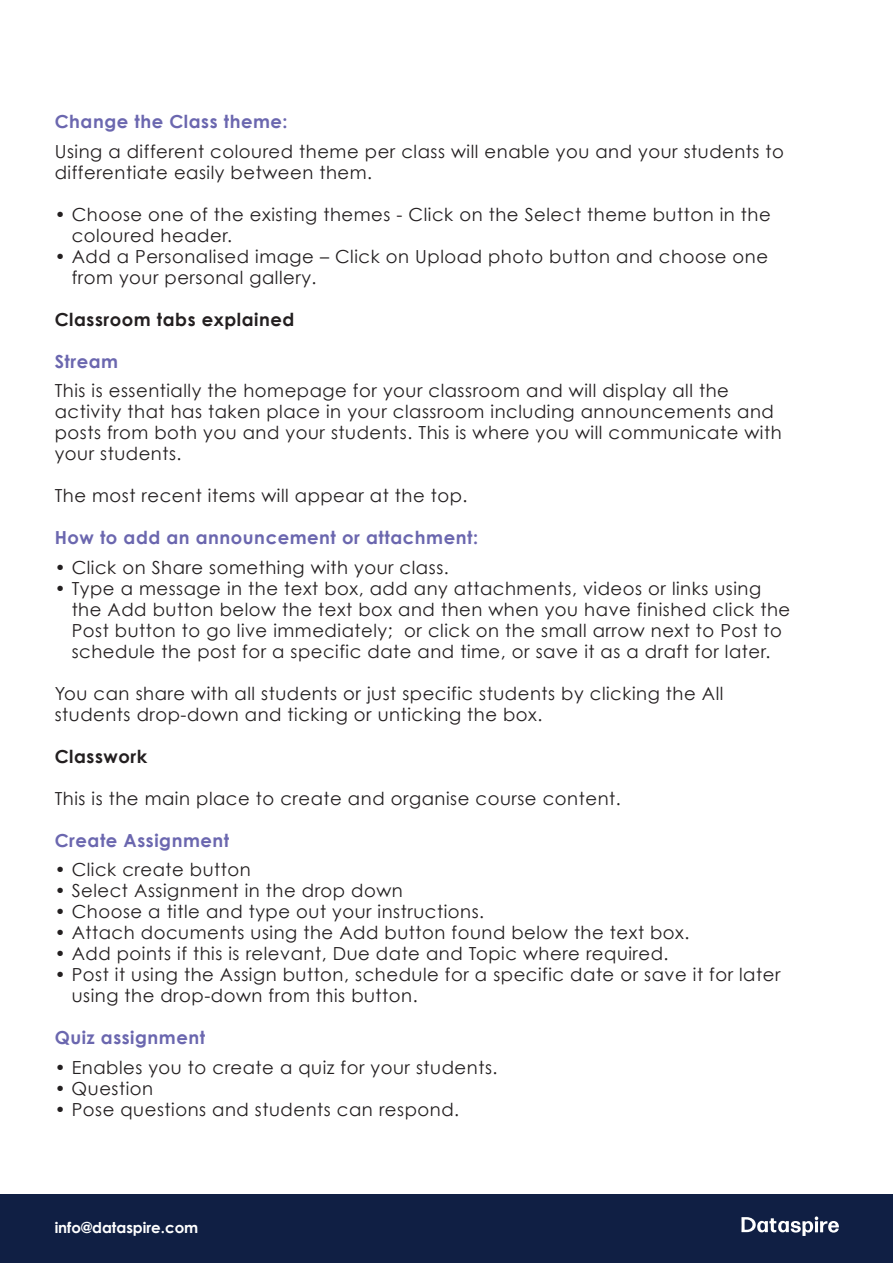
<style>
.page{position:relative;width:893px;height:1263px;background:#fff}
.page>*{position:absolute;margin:0;border:0;box-sizing:border-box;transform-origin:0 0}
.t1{font:18px/21px "Century Gothic";letter-spacing:.03em;color:#231f20}
.t2{font:700 18px "Century Gothic";letter-spacing:.03em;color:#6b67af}
.t3{font:700 18px "Century Gothic";letter-spacing:.03em;color:#231f20}
.t4{font:700 15px "Century Gothic";color:#fff}
</style>
<div class="page">
<div style="left:0;top:1195px;width:893px;height:68px;background:#101f44"></div>
<svg style="left:741px;top:1216px;width:98px;height:20px"></svg>
<p class="t2" style="left:55px;top:108px;width:234px">Change the Class theme:</p>
<p class="t1" style="left:55px;top:141px;width:731px">Using a different coloured theme per class will enable you and your students to differentiate easily between them.</p>
<p class="t1" style="left:72px;top:204px;width:701px;text-indent:-17px">• Choose one of the existing themes - Click on the Select theme button in the coloured header.</p>
<p class="t1" style="left:72px;top:246px;width:698px;text-indent:-17px">• Add a Personalised image – Click on Upload photo button and choose one from your personal gallery.</p>
<p class="t3" style="left:55px;top:306px;width:241px">Classroom tabs explained</p>
<p class="t2" style="left:55px;top:348px;width:65px">Stream</p>
<p class="t1" style="left:55px;top:380px;width:728px">This is essentially the homepage for your classroom and will display all the activity that has taken place in your classroom including announcements and posts from both you and your students. This is where you will communicate with your students.</p>
<p class="t1" style="left:55px;top:485px;width:414px">The most recent items will appear at the top.</p>
<p class="t2" style="left:55px;top:524px;width:425px">How to add an announcement or attachment:</p>
<p class="t1" style="left:55px;top:557px;width:396px">• Click on Share something with your class.</p>
<p class="t1" style="left:72px;top:578px;width:720px;text-indent:-17px">• Type a message in the text box, add any attachments, videos or links using the Add button below the text box and then when you have finished click the Post button to go live immediately; or click on the small arrow next to Post to schedule the post for a specific date and time, or save it as a draft for later.</p>
<p class="t1" style="left:55px;top:683px;width:670px">You can share with all students or just specific students by clicking the All students drop-down and ticking or unticking the box.</p>
<p class="t3" style="left:55px;top:743px;width:94px">Classwork</p>
<p class="t1" style="left:55px;top:788px;width:568px">This is the main place to create and organise course content.</p>
<p class="t2" style="left:55px;top:827px;width:176px">Create Assignment</p>
<p class="t1" style="left:55px;top:859px;width:198px">• Click create button</p>
<p class="t1" style="left:55px;top:880px;width:350px">• Select Assignment in the drop down</p>
<p class="t1" style="left:55px;top:901px;width:431px">• Choose a title and type out your instructions.</p>
<p class="t1" style="left:55px;top:922px;width:636px">• Attach documents using the Add button found below the text box.</p>
<p class="t1" style="left:55px;top:943px;width:615px">• Add points if this is relevant, Due date and Topic where required.</p>
<p class="t1" style="left:72px;top:964px;width:710px;text-indent:-17px">• Post it using the Assign button, schedule for a specific date or save it for later using the drop-down from this button.</p>
<p class="t2" style="left:55px;top:1024px;width:152px">Quiz assignment</p>
<p class="t1" style="left:55px;top:1057px;width:444px">• Enables you to create a quiz for your students.</p>
<p class="t1" style="left:55px;top:1078px;width:100px">• Question</p>
<p class="t1" style="left:55px;top:1099px;width:406px">• Pose questions and students can respond.</p>
<p class="t4" style="left:55px;top:1216px;width:145px">info@dataspire.com</p>
</div>
